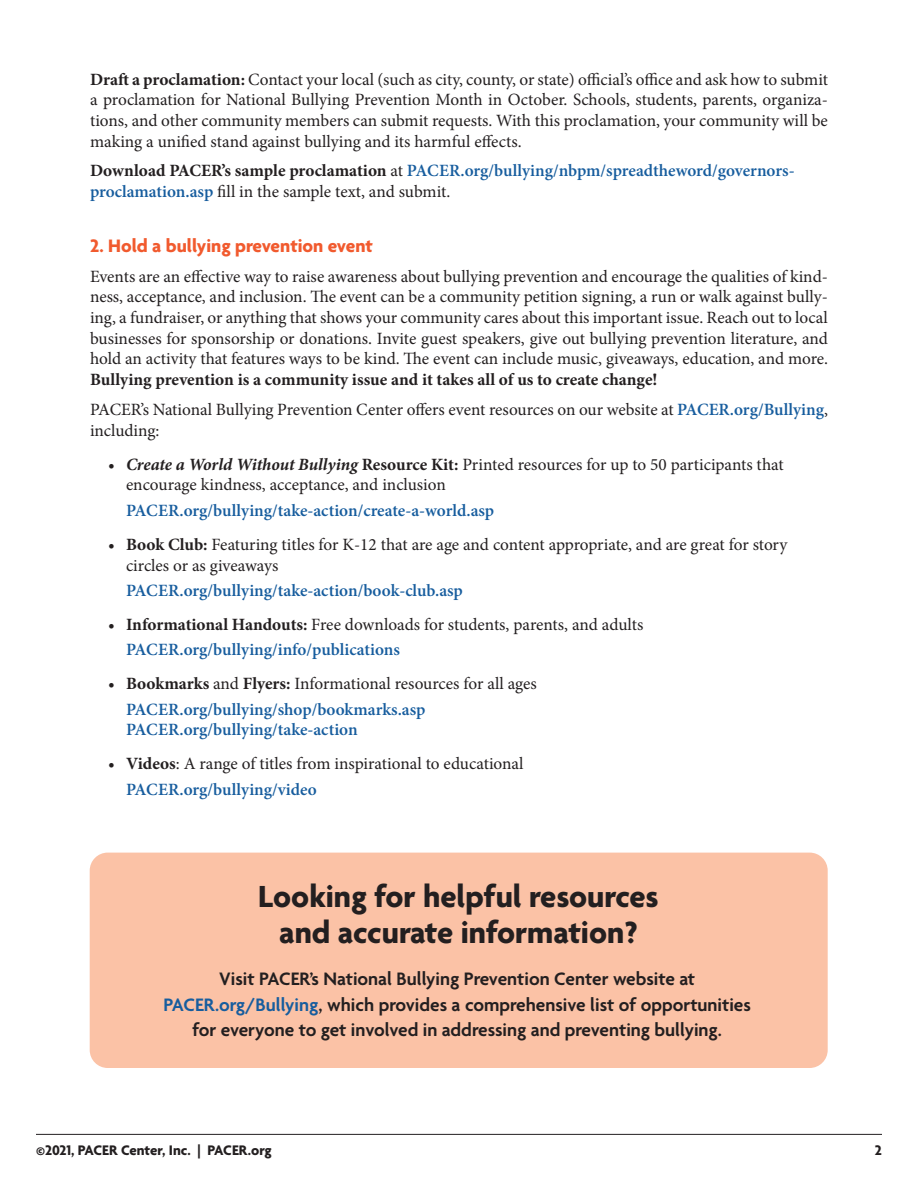
<style>
.page{position:relative;width:918px;height:1188px;background:#fff}
.page>*{position:absolute;margin:0;border:0;box-sizing:border-box;transform-origin:0 0}
.Bullets{font:700 33px/36px "Agenda";color:#231f20;text-align:center}
.Body_Text{font:600 19.5px/25.5px "Agenda";color:#231f20;text-align:center}
.Sub_Head_1{font:700 19.5px "Agenda";color:#f15a2e}
.Body_Text-2{font:17.25px/20.7px "Minion Pro";color:#231f20;text-align:justify}
.Bullets-2{font:17.25px/20.7px "Minion Pro";letter-spacing:-.005em;color:#231f20}
.Bullets-3{font:600 17.25px "Minion Pro";color:#175d9e}
.Body_Text-3{font:600 17.25px/20.7px "Minion Pro";letter-spacing:-.005em;color:#175d9e}
.t1{font:700 15px "Agenda";color:#231f20}
.s1{font-weight:700}
.s2{font-weight:700;color:#231f20}
.s3{font-weight:400;color:#231f20}
.s4{font-weight:600;color:#175d9e}
.s5{font-weight:700;font-style:italic}
.s6{color:#175d9e}
</style>
<div class="page">
<hr style="left:36px;top:1134px;width:846px;height:1px;background:#231f20">
<div style="left:90px;top:853px;width:738px;height:215px;background:#fbc2a6;border-radius:18px"></div>
<p class="Body_Text-2" style="left:90px;top:69px;width:740px"><span class="s1">Draft a proclamation:</span> Contact your local (such as city, county, or state) official’s office and ask how to submit a proclamation for National Bullying Prevention Month in October. Schools, students, parents, organiza&shy;tions, and other community members can submit requests. With this proclamation, your community will be making a unified stand against bullying and its harmful effects.</p>
<p class="Body_Text-3" style="left:90px;top:160px;width:706px"><span class="s2">Download PACER’s sample proclamation</span> <span class="s3">at</span> PACER.org/bullying/nbpm/spreadtheword/governors&shy;proclamation.asp <span class="s3">fill in the sample text, and submit.</span></p>
<p class="Sub_Head_1" style="left:90px;top:235px;width:285px">2. Hold a bullying prevention event</p>
<p class="Body_Text-2" style="left:90px;top:266px;width:740px">Events are an effective way to raise awareness about bullying prevention and encourage the qualities of kind&shy;ness, acceptance, and inclusion. The event can be a community petition signing, a run or walk against bully&shy;ing, a fundraiser, or anything that shows your community cares about this important issue. Reach out to local businesses for sponsorship or donations. Invite guest speakers, give out bullying prevention literature, and hold an activity that features ways to be kind. The event can include music, giveaways, education, and more.<br><span class="s1">Bullying prevention is a community issue and it takes all of us to create change!</span></p>
<p class="Body_Text-2" style="left:90px;top:399px;width:740px">PACER’s National Bullying Prevention Center offers event resources on our website at <span class="s4">PACER.org/Bullying</span>, including:</p>
<p class="Bullets-2" style="left:126px;top:454px;width:659px;text-indent:-18px">• <span class="s5">Create a World Without Bullying</span> <span class="s1">Resource Kit:</span> Printed resources for up to 50 participants that encourage kindness, acceptance, and inclusion</p>
<p class="Bullets-3" style="left:126px;top:498px;width:370px">PACER.org/bullying/take-action/create-a-world.asp</p>
<p class="Bullets-2" style="left:126px;top:534px;width:663px;text-indent:-18px">• <span class="s1">Book Club:</span> Featuring titles for K-12 that are age and content appropriate, and are great for story circles or as giveaways</p>
<p class="Bullets-3" style="left:126px;top:578px;width:338px">PACER.org/bullying/take-action/book-club.asp</p>
<p class="Bullets-2" style="left:108px;top:614px;width:537px">• <span class="s1">Informational Handouts:</span> Free downloads for students, parents, and adults</p>
<p class="Bullets-3" style="left:126px;top:638px;width:275px">PACER.org/bullying/info/publications</p>
<p class="Bullets-2" style="left:108px;top:674px;width:430px">• <span class="s1">Bookmarks</span> and <span class="s1">Flyers:</span> Informational resources for all ages</p>
<p class="Bullets-3" style="left:126px;top:697px;width:301px">PACER.org/bullying/shop/bookmarks.asp</p>
<p class="Bullets-3" style="left:126px;top:718px;width:233px">PACER.org/bullying/take-action</p>
<p class="Bullets-2" style="left:108px;top:754px;width:417px">• <span class="s1">Videos</span>: A range of titles from inspirational to educational</p>
<p class="Bullets-3" style="left:126px;top:777px;width:192px">PACER.org/bullying/video</p>
<p class="Bullets" style="left:258px;top:880px;width:402px">Looking for helpful resources and accurate information?</p>
<p class="Body_Text" style="left:163px;top:967px;width:589px">Visit PACER’s National Bullying Prevention Center website at<br><span class="s6">PACER.org/Bullying</span>, which provides a comprehensive list of opportunities for everyone to get involved in addressing and preventing bullying.</p>
<p class="t1" style="left:36px;top:1142px;width:237px">©2021, PACER Center, Inc. | PACER.org</p>
<p class="t1" style="left:875px;top:1142px;width:9px">2</p>
</div>
